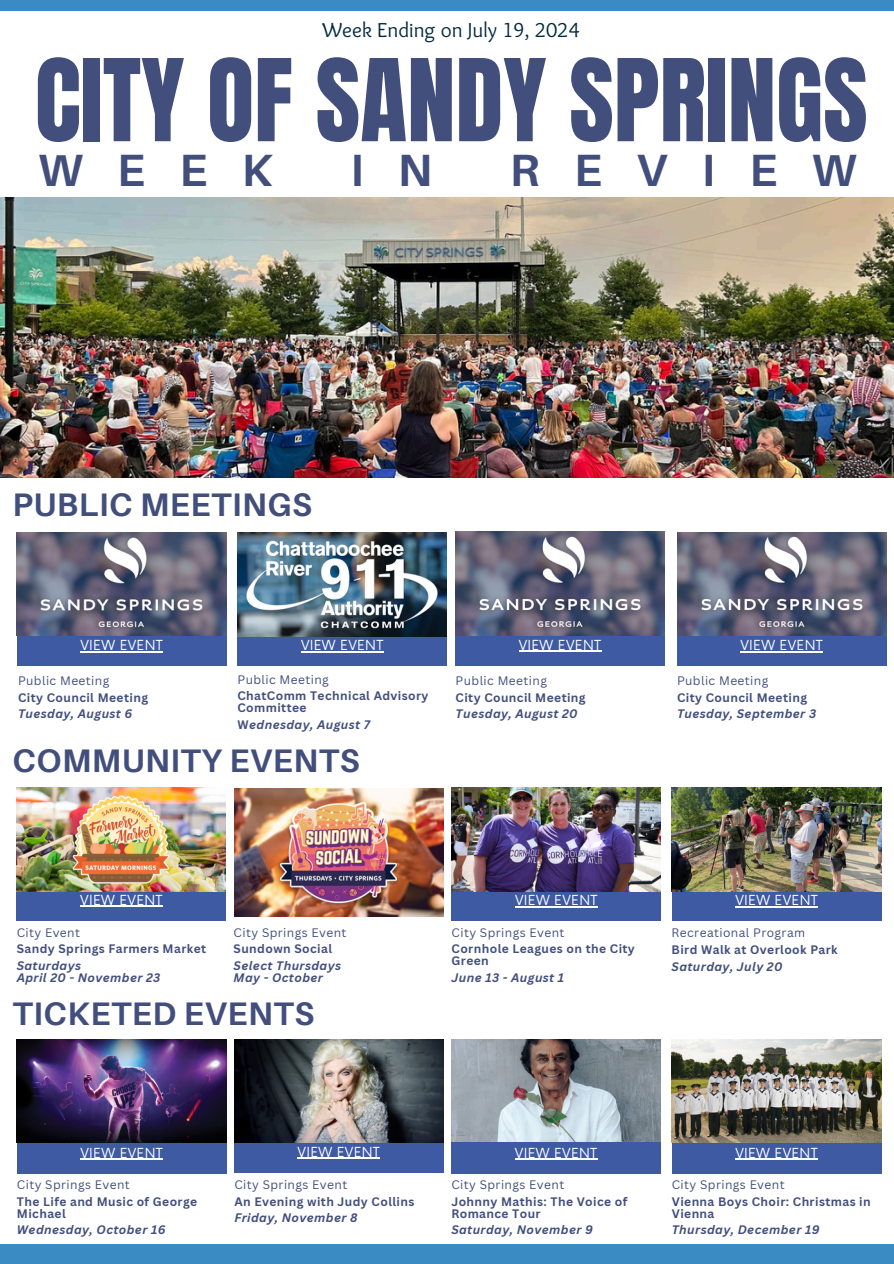
<style>
.page{position:relative;width:894px;height:1264px;background:#fff}
.page>*{position:absolute;margin:0;border:0;box-sizing:border-box;transform-origin:0 0}
.t1{font:96.9px "Anton";color:#424f7d}
.t2{font:700 45.3px "Aileron";letter-spacing:.76em;color:#424f7d}
.t3{font:700 32.55px "Aileron";letter-spacing:.015em;color:#424f7d}
.t4{font:21px "Sukar";color:#022a3d}
.t5{font:13.5px "Now";letter-spacing:.02em;color:#fff}
.t6{font:700 12px/12px "Canva Sans";letter-spacing:.035em;color:#424f7d}
.t7{font:italic 700 12px/12px "Canva Sans";letter-spacing:.035em;color:#424f7d}
.t8{font:12px "Canva Sans";letter-spacing:.035em;color:#424f7d}
.s1{font-style:normal}
</style>
<div class="page">
<div style="left:0;top:1243px;width:893px;height:20px;background:#3a8ac4"></div>
<div style="left:0;top:0;width:893px;height:11px;background:#3a8ac4"></div>
<img style="left:0;top:198px;width:893px;height:279px">
<div style="left:451px;top:889px;width:209px;height:31px;background:#3e5aa2"></div>
<hr style="left:515px;top:906px;width:82px;height:1px;background:#fff">
<div style="left:671px;top:1142px;width:210px;height:31px;background:#3e5aa2"></div>
<hr style="left:735px;top:1158px;width:82px;height:1px;background:#fff">
<div style="left:671px;top:889px;width:210px;height:32px;background:#3e5aa2"></div>
<hr style="left:735px;top:906px;width:82px;height:1px;background:#fff">
<div style="left:17px;top:1142px;width:209px;height:31px;background:#3e5aa2"></div>
<hr style="left:80px;top:1158px;width:83px;height:1px;background:#fff">
<div style="left:234px;top:1140px;width:209px;height:32px;background:#3e5aa2"></div>
<hr style="left:297px;top:1157px;width:83px;height:1px;background:#fff">
<div style="left:17px;top:889px;width:209px;height:31px;background:#3e5aa2"></div>
<hr style="left:80px;top:905px;width:83px;height:1px;background:#fff">
<div style="left:237px;top:634px;width:210px;height:32px;background:#3e5aa2"></div>
<hr style="left:301px;top:651px;width:82px;height:1px;background:#fff">
<img style="left:237px;top:532px;width:210px;height:104px">
<div style="left:455px;top:634px;width:209px;height:31px;background:#3e5aa2"></div>
<hr style="left:518px;top:650px;width:83px;height:1px;background:#fff">
<img style="left:455px;top:531px;width:209px;height:104px">
<div style="left:676px;top:634px;width:209px;height:32px;background:#3e5aa2"></div>
<hr style="left:740px;top:651px;width:82px;height:1px;background:#fff">
<img style="left:676px;top:532px;width:209px;height:103px">
<img style="left:671px;top:788px;width:209px;height:103px">
<img style="left:17px;top:788px;width:209px;height:103px">
<img style="left:451px;top:788px;width:209px;height:103px">
<img style="left:234px;top:788px;width:209px;height:128px">
<img style="left:234px;top:1039px;width:209px;height:103px">
<img style="left:17px;top:1039px;width:209px;height:103px">
<img style="left:671px;top:1039px;width:209px;height:103px">
<img style="left:451px;top:1039px;width:209px;height:103px">
<div style="left:451px;top:1142px;width:209px;height:31px;background:#3e5aa2"></div>
<hr style="left:514px;top:1158px;width:83px;height:1px;background:#fff">
<div style="left:17px;top:634px;width:209px;height:31px;background:#3e5aa2"></div>
<hr style="left:80px;top:651px;width:83px;height:1px;background:#fff">
<img style="left:17px;top:532px;width:209px;height:103px">
<h5 class="t4" style="left:322px;top:18px;width:259px">Week Ending on July 19, 2024</h5>
<h5 class="t1" style="left:35px;top:31px;width:834px">CITY OF SANDY SPRINGS</h5>
<h5 class="t2" style="left:38px;top:141px;width:236px">WEEK</h5>
<h5 class="t2" style="left:350px;top:141px;width:83px">I N</h5>
<h5 class="t2" style="left:510px;top:141px;width:348px">REVIEW</h5>
<h5 class="t3" style="left:13px;top:484px;width:301px">PUBLIC MEETINGS</h5>
<h6 class="t5" style="left:80px;top:637px;width:84px">VIEW EVENT</h6>
<p class="t8" style="left:18px;top:672px;width:93px">Public Meeting</p>
<h6 class="t6" style="left:18px;top:691px;width:131px">City Council Meeting</h6>
<h6 class="t7" style="left:18px;top:707px;width:116px">Tuesday, August 6</h6>
<h5 class="t5" style="left:301px;top:638px;width:84px">VIEW EVENT</h5>
<h5 class="t5" style="left:518px;top:637px;width:84px">VIEW EVENT</h5>
<p class="t5" style="left:740px;top:638px;width:84px">VIEW EVENT</p>
<h3 class="t8" style="left:237px;top:671px;width:93px">Public Meeting</h3>
<h5 class="t6" style="left:237px;top:689px;width:192px">ChatComm Technical Advisory<br>Committee</h5>
<h5 class="t7" style="left:237px;top:718px;width:134px"><span class="s1">W</span>ednesday, August 7</h5>
<p class="t8" style="left:455px;top:672px;width:93px">Public Meeting</p>
<h6 class="t6" style="left:455px;top:691px;width:131px">City Council Meeting</h6>
<h6 class="t7" style="left:455px;top:707px;width:123px">Tuesday, August 20</h6>
<p class="t8" style="left:676px;top:672px;width:93px">Public Meeting</p>
<h6 class="t6" style="left:676px;top:691px;width:131px">City Council Meeting</h6>
<h6 class="t7" style="left:676px;top:707px;width:141px">Tuesday, September 3</h6>
<h3 class="t3" style="left:13px;top:740px;width:348px">COMMUNITY EVENTS</h3>
<h5 class="t5" style="left:80px;top:892px;width:84px">VIEW EVENT</h5>
<p class="t8" style="left:17px;top:924px;width:65px">City Event</p>
<h6 class="t6" style="left:17px;top:942px;width:191px">Sandy Springs Farmers Market</h6>
<h6 class="t7" style="left:17px;top:959px;width:145px">Saturdays<br>April 20 - November 23</h6>
<p class="t8" style="left:233px;top:924px;width:114px">City Springs Event</p>
<h6 class="t6" style="left:233px;top:942px;width:100px">Sundown Social</h6>
<h6 class="t7" style="left:233px;top:959px;width:109px">Select Thursdays<br>May - October</h6>
<h5 class="t3" style="left:13px;top:993px;width:303px">TICKETED EVENTS</h5>
<h1 class="t5" style="left:515px;top:892px;width:84px">VIEW EVENT</h1>
<p class="t8" style="left:451px;top:924px;width:114px">City Springs Event</p>
<h6 class="t6" style="left:451px;top:942px;width:185px">Cornhole Leagues on the City<br>Green</h6>
<h6 class="t7" style="left:451px;top:971px;width:114px">June 13 - August 1</h6>
<p class="t5" style="left:735px;top:892px;width:84px">VIEW EVENT</p>
<p class="t8" style="left:671px;top:924px;width:135px">Recreational Program</p>
<h6 class="t6" style="left:671px;top:943px;width:168px">Bird Walk at Overlook Park</h6>
<h6 class="t7" style="left:671px;top:960px;width:112px">Saturday, July 20</h6>
<h3 class="t5" style="left:80px;top:1145px;width:84px">VIEW EVENT</h3>
<h5 class="t5" style="left:297px;top:1144px;width:84px">VIEW EVENT</h5>
<p class="t8" style="left:17px;top:1176px;width:114px">City Springs Event</p>
<h6 class="t6" style="left:17px;top:1194px;width:182px">The Life and Music of George<br>Michael</h6>
<h6 class="t7" style="left:17px;top:1223px;width:150px">Wednesday, October 16</h6>
<p class="t8" style="left:234px;top:1176px;width:114px">City Springs Event</p>
<h6 class="t6" style="left:234px;top:1194px;width:181px">An Evening with Judy Collins</h6>
<h6 class="t7" style="left:234px;top:1211px;width:125px">Friday, November 8</h6>
<h6 class="t5" style="left:514px;top:1145px;width:84px">VIEW EVENT</h6>
<p class="t8" style="left:451px;top:1176px;width:114px">City Springs Event</p>
<h6 class="t6" style="left:451px;top:1194px;width:177px">Johnny Mathis: The Voice of<br>Romance Tour</h6>
<h6 class="t7" style="left:451px;top:1223px;width:143px">Saturday, November 9</h6>
<h2 class="t5" style="left:735px;top:1145px;width:84px">VIEW EVENT</h2>
<p class="t8" style="left:671px;top:1176px;width:114px">City Springs Event</p>
<p class="t6" style="left:671px;top:1194px;width:200px">Vienna Boys Choir: Christmas in<br>Vienna</p>
<p class="t7" style="left:671px;top:1223px;width:149px">Thursday, December 19</p>
</div>
